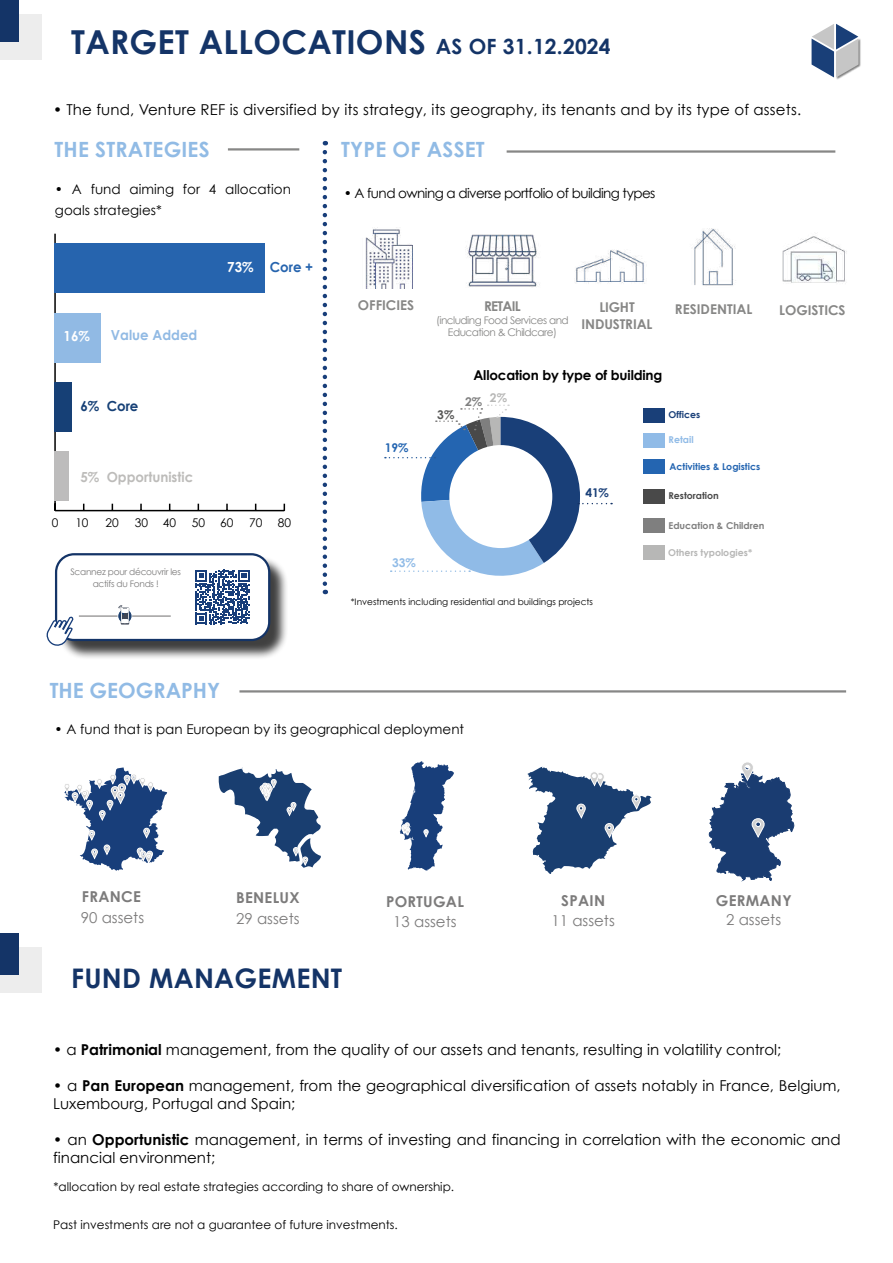
<style>
.page{position:relative;width:893px;height:1263px;background:#fff}
.page>*{position:absolute;margin:0;border:0;box-sizing:border-box;transform-origin:0 0}
.t1{font:700 33px "Century Gothic";letter-spacing:.01em;color:#143467}
.t2{font:700 27px "Century Gothic";letter-spacing:.01em;color:#143467}
.t3{font:700 21px "Century Gothic";letter-spacing:.01em;color:#91bbe5}
.t4{font:15px/18px "Century Gothic";color:#000}
.t5{font:15px "Century Gothic";color:#7c7b7b}
.t6{font:700 15px "Century Gothic";letter-spacing:.02em;color:#7c7b7b}
.t7{font:700 13.8px "Century Gothic";color:#bdbcba;scale:.96 1}
.t8{font:700 13.8px "Century Gothic";color:#91bae4;scale:.96 1}
.t9{font:700 13.8px "Century Gothic";color:#2664ae;scale:.96 1}
.t10{font:700 13.8px "Century Gothic";color:#164076;scale:.96 1}
.t11{font:700 13.8px "Century Gothic";color:#fff;scale:.96 1}
.t12{font:13.5px/21px "Century Gothic";color:#000}
.t13{font:700 13.5px/16.2px "Century Gothic";color:#878786;text-align:center}
.t14{font:13.5px "Century Gothic";letter-spacing:-.04em;color:#000}
.t15{font:700 13.5px "Century Gothic";letter-spacing:-.01em;color:#000}
.t16{font:12px "Century Gothic";color:#000}
.t17{font:700 12px "Century Gothic";color:#7f7f7f}
.t18{font:700 12px "Century Gothic";color:#90bbe7}
.t19{font:700 12px "Century Gothic";color:#2465b1}
.t20{font:700 12px "Century Gothic";color:#193f78}
.t21{font:700 12px "Century Gothic";color:#575756}
.t22{font:10.5px/12.6px "Century Gothic";letter-spacing:-.05em;color:#878786;text-align:center}
.t23{font:700 9.45px "Century Gothic";color:#2465b1}
.t24{font:700 9.45px "Century Gothic";color:#7f7f7f}
.t25{font:700 9.45px "Century Gothic";color:#b7b7b6}
.t26{font:700 9.45px "Century Gothic";color:#494949}
.t27{font:700 9.45px "Century Gothic";color:#193f78}
.t28{font:700 9.45px "Century Gothic";color:#90bbe7}
.t29{font:9px "Century Gothic";color:#000}
.t30{font:9px/12px "Century Gothic";letter-spacing:-.03em;color:#7c7b7b;text-align:center}
.s1{font-size:21px}
.s2{color:#fff}
.s3{font-weight:700}
</style>
<div class="page">
<img style="left:836px;top:38px;width:25px;height:42px">
<svg style="left:812px;top:24px;width:46px;height:53px"></svg>
<div style="left:0;top:15px;width:42px;height:45px;background:#ededed"></div>
<div style="left:0;top:0;width:19px;height:42px;background:#143467"></div>
<div style="left:0;top:948px;width:42px;height:45px;background:#ededed"></div>
<div style="left:0;top:933px;width:19px;height:42px;background:#143467"></div>
<hr style="left:228px;top:148px;width:71px;height:3px;background:#878786">
<hr style="left:239px;top:690px;width:607px;height:2px;background:#878786">
<hr style="left:507px;top:150px;width:328px;height:3px;background:#878786">
<svg style="left:323px;top:152px;width:4px;height:442px"></svg>
<div style="left:643px;top:408px;width:21px;height:15px;background:#193f78"></div>
<div style="left:643px;top:433px;width:21px;height:15px;background:#90bbe7"></div>
<div style="left:643px;top:459px;width:21px;height:15px;background:#2465b1"></div>
<div style="left:643px;top:489px;width:21px;height:15px;background:#494949"></div>
<div style="left:643px;top:545px;width:21px;height:15px;background:#b7b7b6"></div>
<div style="left:643px;top:518px;width:21px;height:15px;background:#7f7f7f"></div>
<svg style="left:64px;top:767px;width:103px;height:104px"></svg>
<svg style="left:400px;top:761px;width:54px;height:110px"></svg>
<svg style="left:528px;top:767px;width:124px;height:107px"></svg>
<svg style="left:219px;top:767px;width:102px;height:101px"></svg>
<svg style="left:709px;top:762px;width:85px;height:119px"></svg>
<svg style="left:385px;top:404px;width:227px;height:172px"></svg>
<img style="left:365px;top:228px;width:48px;height:61px">
<img style="left:467px;top:234px;width:73px;height:53px">
<img style="left:575px;top:250px;width:70px;height:34px">
<img style="left:694px;top:228px;width:42px;height:58px">
<img style="left:782px;top:236px;width:65px;height:47px">
<div style="left:57px;top:556px;width:232px;height:104px;background:#000;opacity:.75"></div>
<div style="left:56px;top:554px;width:213px;height:86px;background:#fff;border-radius:18px"></div>
<div style="left:55px;top:553px;width:215px;height:88px;border:2px solid #143467;border-radius:18px"></div>
<div style="left:119px;top:610px;width:12px;height:12px;border:1px solid #1a3f70;border-radius:50%"></div>
<hr style="left:132px;top:616px;width:39px;height:1px;background:#706f6f">
<svg style="left:118px;top:605px;width:11px;height:19px"></svg>
<hr style="left:79px;top:616px;width:39px;height:1px;background:#706f6f">
<svg style="left:46px;top:615px;width:29px;height:32px"></svg>
<svg style="left:196px;top:570px;width:54px;height:54px"></svg>
<hr style="left:55px;top:510px;width:229px;height:1px;background:#000">
<svg style="left:140px;top:504px;width:2px;height:6px"></svg>
<svg style="left:226px;top:504px;width:2px;height:6px"></svg>
<hr style="left:54px;top:234px;width:2px;height:277px;background:#000">
<div style="left:55px;top:243px;width:210px;height:50px;background:#2664ae"></div>
<div style="left:55px;top:313px;width:46px;height:50px;background:#91bae4"></div>
<div style="left:55px;top:382px;width:17px;height:50px;background:#164076"></div>
<div style="left:55px;top:451px;width:14px;height:50px;background:#bdbcbc"></div>
<h1 class="t1" style="left:71px;top:29px;width:541px">TARGET ALLOCATIONS <span class="s1">AS OF 31.12.2024</span></h1>
<p class="t4" style="left:53px;top:102px;width:749px">• The fund, Venture REF is diversified by its strategy, its geography, its tenants and by its type of assets.</p>
<h3 class="t3" style="left:55px;top:142px;width:157px">THE STRATEGIES</h3>
<p class="t12" style="left:55px;top:180px;width:238px">• A fund aiming for 4 allocation goals strategies*</p>
<p class="t11" style="left:64px;top:330px;width:29px">16%</p>
<p class="t8" style="left:111px;top:330px;width:92px">Value Added</p>
<p class="t10" style="left:80px;top:401px;width:21px">6%</p>
<p class="t10" style="left:107px;top:401px;width:35px">Core</p>
<p class="t7" style="left:80px;top:471px;width:21px">5%</p>
<p class="t7" style="left:107px;top:471px;width:92px">Opportunistic</p>
<p class="t9" style="left:227px;top:262px;width:91px"><span class="s2">73%</span> Core +</p>
<p class="t16" style="left:52px;top:518px;width:8px">0</p>
<p class="t16" style="left:75px;top:518px;width:15px">10</p>
<p class="t16" style="left:106px;top:518px;width:15px">20</p>
<p class="t16" style="left:135px;top:518px;width:43px">30 40</p>
<p class="t16" style="left:192px;top:518px;width:43px">50 60</p>
<p class="t16" style="left:249px;top:518px;width:15px">70</p>
<p class="t16" style="left:278px;top:518px;width:15px">80</p>
<p class="t30" style="left:70px;top:566px;width:112px">Scannez pour découvrir les actifs du Fonds !</p>
<h3 class="t3" style="left:341px;top:142px;width:145px">TYPE OF ASSET</h3>
<p class="t14" style="left:344px;top:187px;width:313px">• A fund owning a diverse portfolio of building types</p>
<p class="t13" style="left:358px;top:298px;width:58px">OFFICIES</p>
<p class="t13" style="left:484px;top:299px;width:38px">RETAIL</p>
<p class="t22" style="left:436px;top:314px;width:134px">(including Food Services and<br>Education &amp; Childcare)</p>
<p class="t13" style="left:582px;top:301px;width:72px">LIGHT<br>INDUSTRIAL</p>
<p class="t13" style="left:675px;top:302px;width:79px">RESIDENTIAL</p>
<p class="t13" style="left:779px;top:303px;width:68px">LOGISTICS</p>
<p class="t15" style="left:473px;top:370px;width:191px">Allocation by type of building</p>
<p class="t19" style="left:385px;top:443px;width:25px">19%</p>
<p class="t21" style="left:437px;top:410px;width:19px">3%</p>
<p class="t17" style="left:465px;top:397px;width:43px">2% <sup>2%</sup></p>
<p class="t18" style="left:392px;top:558px;width:25px">33%</p>
<p class="t20" style="left:586px;top:488px;width:25px">41%</p>
<p class="t29" style="left:351px;top:598px;width:244px">*Investments including residential and buildings projects</p>
<p class="t27" style="left:669px;top:411px;width:33px">Offices</p>
<p class="t28" style="left:669px;top:436px;width:27px">Retail</p>
<p class="t23" style="left:669px;top:463px;width:92px">Activities &amp; Logistics</p>
<p class="t26" style="left:668px;top:492px;width:52px">Restoration</p>
<p class="t24" style="left:668px;top:521px;width:98px">Education &amp; Children</p>
<p class="t25" style="left:668px;top:549px;width:85px">Others typologies*</p>
<h3 class="t3" style="left:50px;top:683px;width:172px">THE GEOGRAPHY</h3>
<p class="t12" style="left:55px;top:720px;width:411px">• A fund that is pan European by its geographical deployment</p>
<p class="t6" style="left:82px;top:890px;width:61px">FRANCE</p>
<p class="t5" style="left:81px;top:911px;width:65px">90 assets</p>
<p class="t6" style="left:236px;top:891px;width:65px">BENELUX</p>
<p class="t5" style="left:236px;top:912px;width:65px">29 assets</p>
<h2 class="t2" style="left:71px;top:967px;width:273px">FUND MANAGEMENT</h2>
<p class="t6" style="left:386px;top:895px;width:79px">PORTUGAL</p>
<p class="t5" style="left:393px;top:916px;width:65px">13 assets</p>
<p class="t6" style="left:561px;top:894px;width:45px">SPAIN</p>
<p class="t5" style="left:552px;top:915px;width:65px">11 assets</p>
<p class="t6" style="left:716px;top:894px;width:77px">GERMANY</p>
<p class="t5" style="left:726px;top:913px;width:57px">2 assets</p>
<p class="t4" style="left:53px;top:1042px;width:730px">• a <span class="s3">Patrimonial</span> management, from the quality of our assets and tenants, resulting in volatility control;</p>
<p class="t4" style="left:53px;top:1078px;width:789px">• a <span class="s3">Pan European</span> management, from the geographical diversification of assets notably in France, Belgium,<br>Luxembourg, Portugal and Spain;</p>
<p class="t4" style="left:53px;top:1132px;width:789px">• an <span class="s3">Opportunistic</span> management, in terms of investing and financing in correlation with the economic and financial environment;</p>
<p class="t16" style="left:54px;top:1182px;width:402px">*allocation by real estate strategies according to share of ownership.</p>
<p class="t16" style="left:53px;top:1219px;width:346px">Past investments are not a guarantee of future investments.</p>
</div>
